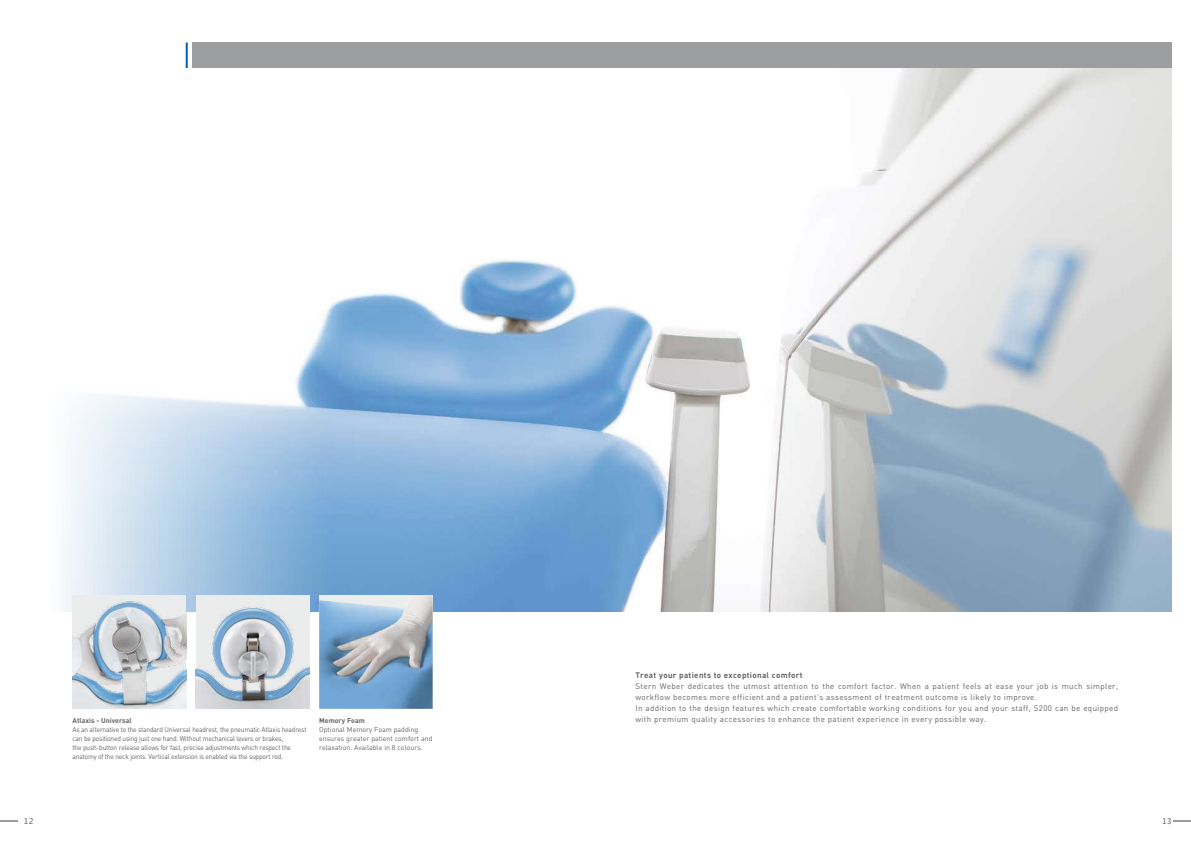
<style>
.page{position:relative;width:1191px;height:842px;background:#fff}
.page>*{position:absolute;margin:0;border:0;box-sizing:border-box;transform-origin:0 0}
.t1{font:8px/11px "DIN";letter-spacing:.04em;color:#646567}
.t2{font:700 8px "DIN";letter-spacing:.04em;color:#646567}
.t3{font:8px "Lucida Grande";color:#646567}
.t4{font:7px/9px "DIN";letter-spacing:-.03em;color:#646567;scale:.95 1}
.t5{font:7px/9px "DIN";color:#646567}
.t6{font:700 7px "DIN";color:#646567}
</style>
<div class="page">
<svg style="left:0;top:821px;width:18px;height:1px"></svg>
<svg style="left:1173px;top:821px;width:18px;height:1px"></svg>
<div style="left:192px;top:43px;width:979px;height:25px;background:#9c9e9f"></div>
<hr style="left:186px;top:43px;width:2px;height:25px;background:#005cb9">
<img style="left:65px;top:68px;width:1106px;height:544px">
<img style="left:196px;top:595px;width:113px;height:114px">
<img style="left:73px;top:595px;width:113px;height:114px">
<img style="left:319px;top:595px;width:113px;height:114px">
<p class="t2" style="left:635px;top:670px;width:169px">Treat your patients to exceptional comfort</p>
<p class="t1" style="left:635px;top:681px;width:484px">Stern Weber dedicates the utmost attention to the comfort factor. When a patient feels at ease your job is much simpler, workflow becomes more efficient and a patient’s assessment of treatment outcome is likely to improve.<br>In addition to the design features which create comfortable working conditions for you and your staff, S200 can be equipped</p>
<p class="t6" style="left:73px;top:716px;width:61px">Atlaxis - Universal</p>
<p class="t1" style="left:635px;top:714px;width:352px">with premium quality accessories to enhance the patient experience in every possible way.</p>
<p class="t4" style="left:73px;top:725px;width:248px">As an alternative to the standard Universal headrest, the pneumatic Atlaxis headrest can be positioned using just one hand. Without mechanical levers or brakes,<br>the push-button release allows for fast, precise adjustments which respect the anatomy of the neck joints. Vertical extension is enabled via the support rod.</p>
<p class="t6" style="left:319px;top:716px;width:47px">Memory Foam</p>
<p class="t5" style="left:319px;top:725px;width:115px">Optional Memory Foam padding ensures greater patient comfort and relaxation. Available in 8 colours.</p>
<p class="t3" style="left:24px;top:816px;width:12px">12</p>
<p class="t3" style="left:1161px;top:816px;width:12px">13</p>
</div>
